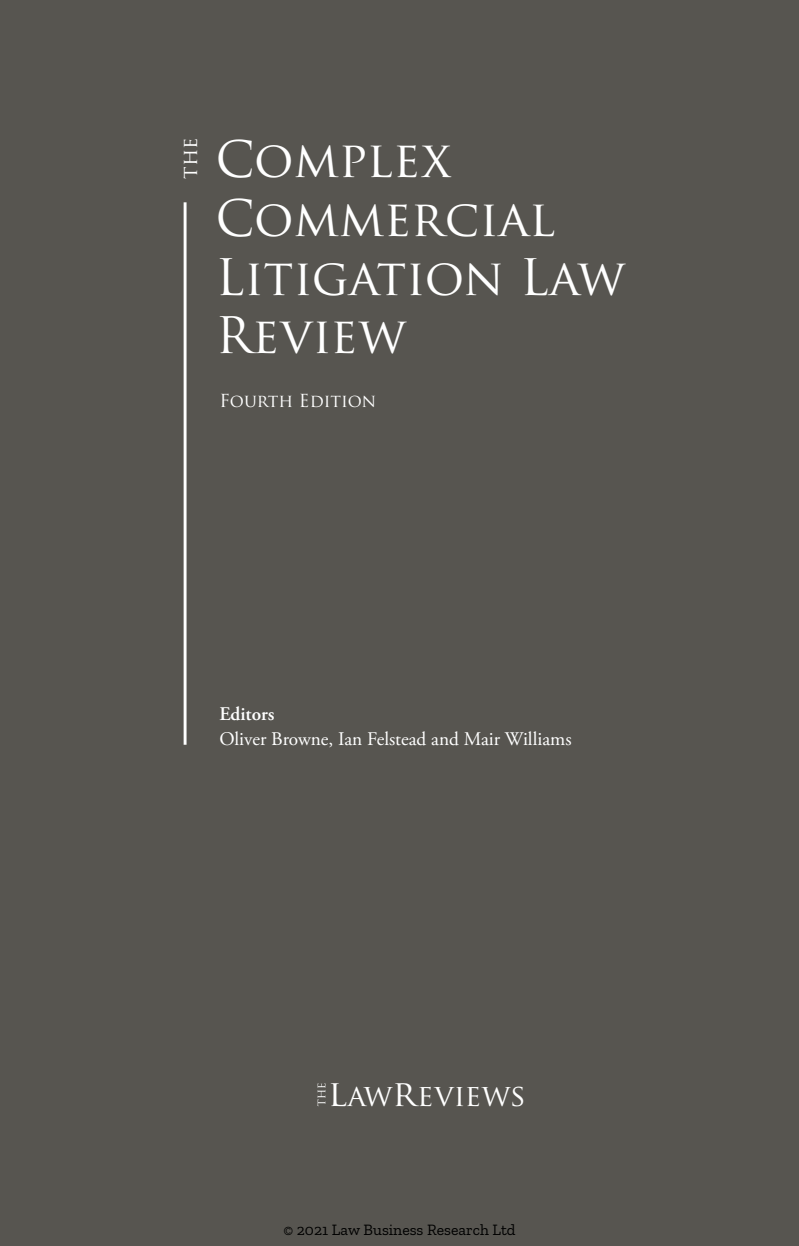
<style>
.page{position:relative;width:799px;height:1246px;background:#fff}
.page>*{position:absolute;margin:0;border:0;box-sizing:border-box;transform-origin:0 0}
.t1{font:49px/58.8px "Trajan Pro";color:#fff}
.t2{font:29.75px "Trajan Pro";color:#fff}
.t3{font:20.47px "Trajan Pro";color:#fff}
.t4{font:19.25px "Adobe Garamond Pro";color:#fff}
.t5{font:600 19.25px "Adobe Garamond Pro";color:#fff}
.t6{font:17.5px "Trajan Pro";color:#fff}
.t7{font:15.75px "Zilla Slab";color:#000}
.s1{font-size:35.7px}
</style>
<div class="page">
<div style="left:0;top:0;width:799px;height:1245px;background:#575550"></div>
<hr style="left:184px;top:202px;width:2px;height:542px;background:#fff">
<svg style="left:317px;top:1083px;width:8px;height:22px"></svg>
<p class="t3" style="left:177px;top:179px;width:43px;rotate:-90deg">the</p>
<h1 class="t1" style="left:215px;top:129px;width:411px">Complex<br>Commercial<br>Litigation Law<br>Review</h1>
<p class="t6" style="left:219px;top:390px;width:158px">Fourth Edition</p>
<p class="t5" style="left:219px;top:702px;width:57px">Editors</p>
<p class="t4" style="left:219px;top:727px;width:354px">Oliver Browne, Ian Felstead and Mair Williams</p>
<h2 class="t2" style="left:328px;top:1076px;width:199px"><span class="s1">l</span>aw<span class="s1">r</span>eviews</h2>
<p class="t7" style="left:283px;top:1220px;width:234px">© 2021 Law Business Research Ltd</p>
</div>
